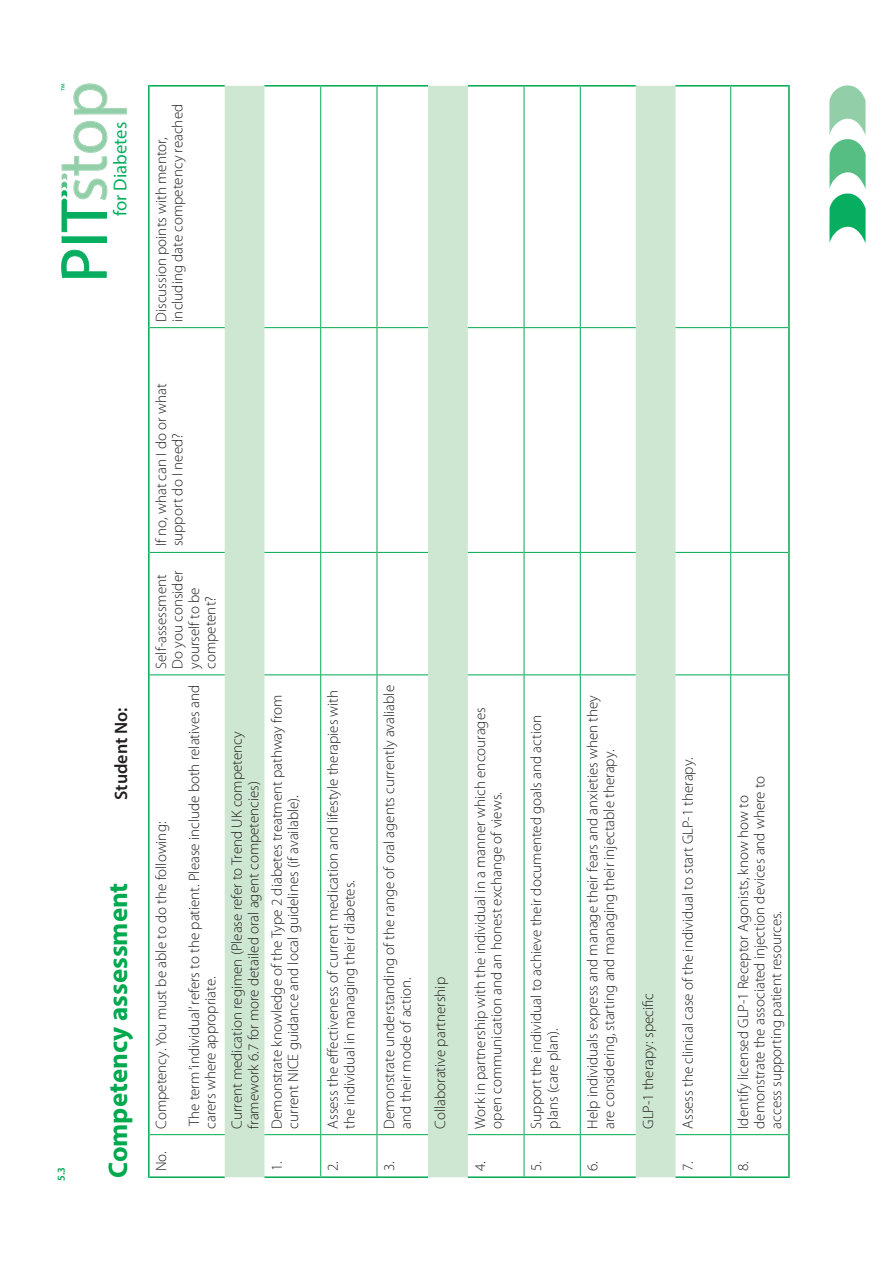
<style>
.page{position:relative;width:893px;height:1263px;background:#fff}
.page>*{position:absolute;margin:0;border:0;box-sizing:border-box;transform-origin:0 0}
.t1{font:700 27px "Myriad Pro";color:#00a94e}
.t2{font:18.75px "Myriad Pro";color:#08ae5f}
.t3{font:600 18px "Myriad Pro";color:#231f20}
.t4{font:300 15px/16.5px "Myriad Pro";color:#231f20}
.t5{font:12px "Myriad Pro";color:#08ae5f}
.t6{font:600 10.65px "Myriad Pro";color:#00a94e}
</style>
<div class="page">
<svg style="left:829px;top:85px;width:37px;height:158px"></svg>
<svg style="left:61px;top:250px;width:46px;height:28px"></svg>
<svg style="left:73px;top:83px;width:54px;height:32px"></svg>
<svg style="left:61px;top:121px;width:46px;height:122px"></svg>
<svg style="left:225px;top:86px;width:450px;height:1091px"></svg>
<hr style="left:148px;top:1135px;width:2px;height:43px;background:#00a94e">
<hr style="left:150px;top:1176px;width:75px;height:2px;background:#00a94e">
<hr style="left:148px;top:675px;width:2px;height:460px;background:#00a94e">
<hr style="left:148px;top:552px;width:2px;height:123px;background:#00a94e">
<hr style="left:148px;top:328px;width:2px;height:224px;background:#00a94e">
<hr style="left:148px;top:85px;width:2px;height:243px;background:#00a94e">
<hr style="left:150px;top:85px;width:75px;height:2px;background:#00a94e">
<hr style="left:264px;top:1176px;width:57px;height:2px;background:#00a94e">
<hr style="left:264px;top:85px;width:57px;height:2px;background:#00a94e">
<hr style="left:468px;top:1176px;width:56px;height:2px;background:#00a94e">
<hr style="left:468px;top:85px;width:56px;height:2px;background:#00a94e">
<hr style="left:524px;top:1176px;width:56px;height:2px;background:#00a94e">
<hr style="left:524px;top:85px;width:56px;height:2px;background:#00a94e">
<hr style="left:580px;top:1176px;width:56px;height:2px;background:#00a94e">
<hr style="left:580px;top:85px;width:56px;height:2px;background:#00a94e">
<hr style="left:675px;top:1176px;width:56px;height:2px;background:#00a94e">
<hr style="left:675px;top:85px;width:56px;height:2px;background:#00a94e">
<hr style="left:731px;top:1176px;width:57px;height:2px;background:#00a94e">
<hr style="left:731px;top:85px;width:57px;height:2px;background:#00a94e">
<hr style="left:150px;top:1134px;width:75px;height:1px;background:#00a94e">
<hr style="left:150px;top:674px;width:75px;height:1px;background:#00a94e">
<hr style="left:150px;top:552px;width:75px;height:1px;background:#00a94e">
<hr style="left:150px;top:327px;width:75px;height:1px;background:#00a94e">
<hr style="left:264px;top:1134px;width:56px;height:1px;background:#00a94e">
<hr style="left:264px;top:674px;width:56px;height:1px;background:#00a94e">
<hr style="left:264px;top:552px;width:56px;height:1px;background:#00a94e">
<hr style="left:264px;top:327px;width:56px;height:1px;background:#00a94e">
<hr style="left:321px;top:1134px;width:56px;height:1px;background:#00a94e">
<hr style="left:321px;top:674px;width:56px;height:1px;background:#00a94e">
<hr style="left:321px;top:552px;width:56px;height:1px;background:#00a94e">
<hr style="left:321px;top:327px;width:56px;height:1px;background:#00a94e">
<hr style="left:377px;top:1134px;width:51px;height:1px;background:#00a94e">
<hr style="left:377px;top:674px;width:51px;height:1px;background:#00a94e">
<hr style="left:377px;top:552px;width:51px;height:1px;background:#00a94e">
<hr style="left:377px;top:327px;width:51px;height:1px;background:#00a94e">
<hr style="left:468px;top:1134px;width:56px;height:1px;background:#00a94e">
<hr style="left:468px;top:674px;width:56px;height:1px;background:#00a94e">
<hr style="left:468px;top:552px;width:56px;height:1px;background:#00a94e">
<hr style="left:468px;top:327px;width:56px;height:1px;background:#00a94e">
<hr style="left:524px;top:1135px;width:1px;height:41px;background:#00a94e">
<hr style="left:524px;top:675px;width:1px;height:460px;background:#00a94e">
<hr style="left:524px;top:1134px;width:56px;height:1px;background:#00a94e">
<hr style="left:524px;top:552px;width:1px;height:123px;background:#00a94e">
<hr style="left:524px;top:674px;width:56px;height:1px;background:#00a94e">
<hr style="left:524px;top:328px;width:1px;height:224px;background:#00a94e">
<hr style="left:524px;top:552px;width:56px;height:1px;background:#00a94e">
<hr style="left:524px;top:87px;width:1px;height:241px;background:#00a94e">
<hr style="left:524px;top:327px;width:56px;height:1px;background:#00a94e">
<hr style="left:580px;top:1135px;width:1px;height:41px;background:#00a94e">
<hr style="left:580px;top:675px;width:1px;height:460px;background:#00a94e">
<hr style="left:581px;top:1134px;width:55px;height:1px;background:#00a94e">
<hr style="left:580px;top:552px;width:1px;height:123px;background:#00a94e">
<hr style="left:581px;top:674px;width:55px;height:1px;background:#00a94e">
<hr style="left:580px;top:328px;width:1px;height:224px;background:#00a94e">
<hr style="left:581px;top:552px;width:55px;height:1px;background:#00a94e">
<hr style="left:580px;top:87px;width:1px;height:241px;background:#00a94e">
<hr style="left:581px;top:327px;width:55px;height:1px;background:#00a94e">
<hr style="left:675px;top:1134px;width:55px;height:1px;background:#00a94e">
<hr style="left:675px;top:674px;width:55px;height:1px;background:#00a94e">
<hr style="left:675px;top:552px;width:55px;height:1px;background:#00a94e">
<hr style="left:675px;top:327px;width:55px;height:1px;background:#00a94e">
<hr style="left:730px;top:1135px;width:1px;height:41px;background:#00a94e">
<hr style="left:730px;top:675px;width:1px;height:460px;background:#00a94e">
<hr style="left:731px;top:1134px;width:57px;height:1px;background:#00a94e">
<hr style="left:730px;top:552px;width:1px;height:123px;background:#00a94e">
<hr style="left:731px;top:674px;width:57px;height:1px;background:#00a94e">
<hr style="left:730px;top:328px;width:1px;height:224px;background:#00a94e">
<hr style="left:731px;top:552px;width:57px;height:1px;background:#00a94e">
<hr style="left:730px;top:87px;width:1px;height:241px;background:#00a94e">
<hr style="left:731px;top:327px;width:57px;height:1px;background:#00a94e">
<hr style="left:320px;top:1135px;width:1px;height:41px;background:#00a94e">
<hr style="left:320px;top:675px;width:1px;height:460px;background:#00a94e">
<hr style="left:320px;top:552px;width:1px;height:123px;background:#00a94e">
<hr style="left:320px;top:328px;width:1px;height:224px;background:#00a94e">
<hr style="left:320px;top:87px;width:1px;height:241px;background:#00a94e">
<hr style="left:321px;top:1176px;width:56px;height:2px;background:#00a94e">
<hr style="left:321px;top:85px;width:56px;height:2px;background:#00a94e">
<hr style="left:377px;top:1176px;width:51px;height:2px;background:#00a94e">
<hr style="left:377px;top:85px;width:51px;height:2px;background:#00a94e">
<hr style="left:788px;top:1135px;width:2px;height:43px;background:#00a94e">
<hr style="left:788px;top:675px;width:2px;height:460px;background:#00a94e">
<hr style="left:788px;top:552px;width:2px;height:123px;background:#00a94e">
<hr style="left:788px;top:328px;width:2px;height:224px;background:#00a94e">
<hr style="left:788px;top:85px;width:2px;height:243px;background:#00a94e">
<hr style="left:377px;top:1135px;width:1px;height:41px;background:#00a94e">
<hr style="left:377px;top:675px;width:1px;height:460px;background:#00a94e">
<hr style="left:377px;top:552px;width:1px;height:123px;background:#00a94e">
<hr style="left:377px;top:328px;width:1px;height:224px;background:#00a94e">
<hr style="left:377px;top:87px;width:1px;height:241px;background:#00a94e">
<p class="t5" style="left:58px;top:91px;width:9px;rotate:-90deg">™</p>
<p class="t6" style="left:55px;top:1181px;width:15px;rotate:-90deg">5.3</p>
<p class="t2" style="left:109px;top:216px;width:96px;rotate:-90deg">for Diabetes</p>
<p class="t4" style="left:153px;top:322px;width:219px;rotate:-90deg">Discussion points with mentor, including date competency reached</p>
<p class="t3" style="left:110px;top:800px;width:94px;rotate:-90deg">Student No:</p>
<p class="t1" style="left:100px;top:1178px;width:297px;rotate:-90deg">Competency assessment</p>
<p class="t4" style="left:153px;top:546px;width:164px;rotate:-90deg">If no, what can I do or what support do I need?</p>
<p class="t4" style="left:153px;top:669px;width:96px;rotate:-90deg">Self-assessment</p>
<p class="t4" style="left:170px;top:669px;width:100px;rotate:-90deg">Do you consider yourself to be competent?</p>
<p class="t4" style="left:153px;top:1129px;width:308px;rotate:-90deg">Competency. You must be able to do the following:</p>
<p class="t4" style="left:153px;top:1171px;width:21px;rotate:-90deg">No.</p>
<p class="t4" style="left:186px;top:1129px;width:445px;rotate:-90deg">The term ‘individual’ refers to the patient. Please include both relatives and carers where appropriate.</p>
<p class="t4" style="left:229px;top:1129px;width:399px;rotate:-90deg">Current medication regimen (Please refer to Trend UK competency framework 6.7 for more detailed oral agent competencies)</p>
<p class="t4" style="left:269px;top:1129px;width:436px;rotate:-90deg">Demonstrate knowledge of the Type 2 diabetes treatment pathway from current NICE guidance and local guidelines (if available).</p>
<p class="t4" style="left:269px;top:1171px;width:11px;rotate:-90deg">1.</p>
<p class="t4" style="left:325px;top:1129px;width:440px;rotate:-90deg">Assess the effectiveness of current medication and lifestyle therapies with the individual in managing their diabetes.</p>
<p class="t4" style="left:325px;top:1171px;width:11px;rotate:-90deg">2.</p>
<p class="t4" style="left:381px;top:1129px;width:445px;rotate:-90deg">Demonstrate understanding of the range of oral agents currently avaliable and their mode of action.</p>
<p class="t4" style="left:381px;top:1171px;width:11px;rotate:-90deg">3.</p>
<p class="t4" style="left:432px;top:1129px;width:153px;rotate:-90deg">Collaborative partnership</p>
<p class="t4" style="left:472px;top:1129px;width:423px;rotate:-90deg">Work in partnership with the individual in a manner which encourages open communication and an honest exchange of views.</p>
<p class="t4" style="left:472px;top:1171px;width:11px;rotate:-90deg">4.</p>
<p class="t4" style="left:528px;top:1129px;width:415px;rotate:-90deg">Support the individual to achieve their documented goals and action plans (care plan).</p>
<p class="t4" style="left:528px;top:1171px;width:11px;rotate:-90deg">5.</p>
<p class="t4" style="left:584px;top:1129px;width:435px;rotate:-90deg">Help individuals express and manage their fears and anxieties when they are considering, starting and managing their injectable therapy.</p>
<p class="t4" style="left:584px;top:1171px;width:11px;rotate:-90deg">6.</p>
<p class="t4" style="left:640px;top:1129px;width:137px;rotate:-90deg">GLP-1 therapy: specific</p>
<p class="t4" style="left:680px;top:1129px;width:372px;rotate:-90deg">Assess the clinical case of the individual to start GLP-1 therapy.</p>
<p class="t4" style="left:680px;top:1171px;width:11px;rotate:-90deg">7.</p>
<p class="t4" style="left:735px;top:1129px;width:355px;rotate:-90deg">Identify licensed GLP-1 Receptor Agonists, know how to demonstrate the associated injection devices and where to access supporting patient resources.</p>
<p class="t4" style="left:735px;top:1171px;width:11px;rotate:-90deg">8.</p>
</div>
